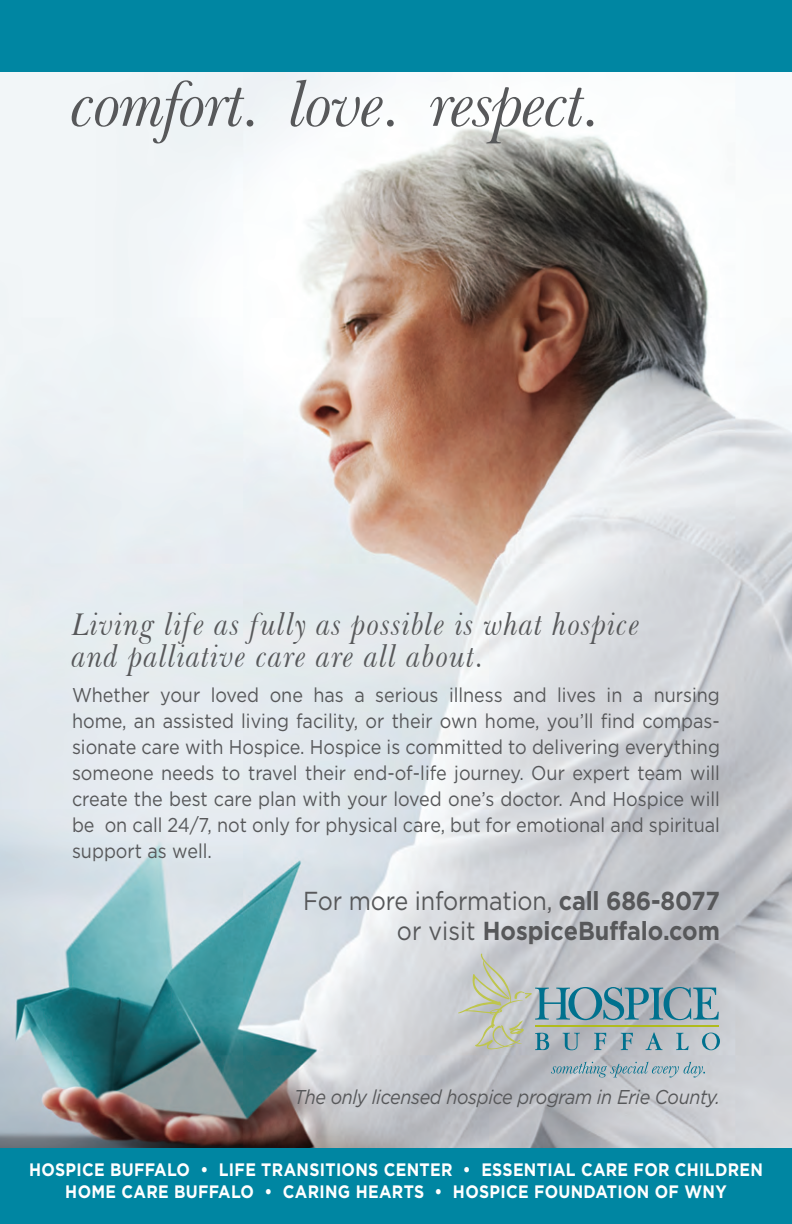
<style>
.page{position:relative;width:792px;height:1224px;background:#fff}
.page>*{position:absolute;margin:0;border:0;box-sizing:border-box;transform-origin:0 0}
.t1{font:italic 64px "Baskerville BT";letter-spacing:-.03em;color:#57585a}
.t2{font:italic 32px/32px "Baskerville BT";letter-spacing:.04em;color:#57585a;scale:.9 1}
.t3{font:700 26px/30px "Gotham";color:#57585a;text-align:right;scale:.9 1}
.t4{font:20px/26px "Gotham";color:#57585a;text-align:justify;scale:.9 1}
.t5{font:italic 20px "Gotham";letter-spacing:-.02em;color:#57585a;scale:.9 1}
.t6{font:700 18px/22px "Gotham";letter-spacing:.02em;color:#fff;text-align:center;scale:.88 1}
.s1{font-weight:400}
</style>
<div class="page">
<img style="left:0;top:72px;width:792px;height:1076px">
<svg style="left:458px;top:954px;width:262px;height:96px;background:#aab7ba"></svg>
<hr style="left:535px;top:1026px;width:184px;height:1px;background:#b0bb1d">
<svg style="left:551px;top:1062px;width:154px;height:16px;background:#a5b7bf"></svg>
<div style="left:0;top:0;width:792px;height:72px;background:#0086a2"></div>
<div style="left:0;top:1148px;width:792px;height:76px;background:#0086a2"></div>
<h1 class="t1" style="left:72px;top:65px;width:531px">comfort. love. respect.</h1>
<h2 class="t2" style="left:72px;top:608px;width:633px">Living life as fully as possible is what hospice and palliative care are all about.</h2>
<p class="t4" style="left:72px;top:682px;width:722px">Whether your loved one has a serious illness and lives in a nursing home, an assisted living facility, or their own home, you’ll find compas&shy;sionate care with Hospice. Hospice is committed to delivering everything someone needs to travel their end-of-life journey. Our expert team will create the best care plan with your loved one’s doctor. And Hospice will be on call 24/7, not only for physical care, but for emotional and spiritual support as well.</p>
<h3 class="t3" style="left:303px;top:886px;width:465px"><span class="s1">For more information,</span> call 686-8077 <span class="s1">or visit</span> HospiceBuffalo.com</h3>
<p class="t5" style="left:294px;top:1084px;width:475px">The only licensed hospice program in Erie County.</p>
<p class="t6" style="left:29px;top:1159px;width:836px">HOSPICE BUFFALO • LIFE TRANSITIONS CENTER • ESSENTIAL CARE FOR CHILDREN<br>HOME CARE BUFFALO • CARING HEARTS • HOSPICE FOUNDATION OF WNY</p>
</div>
